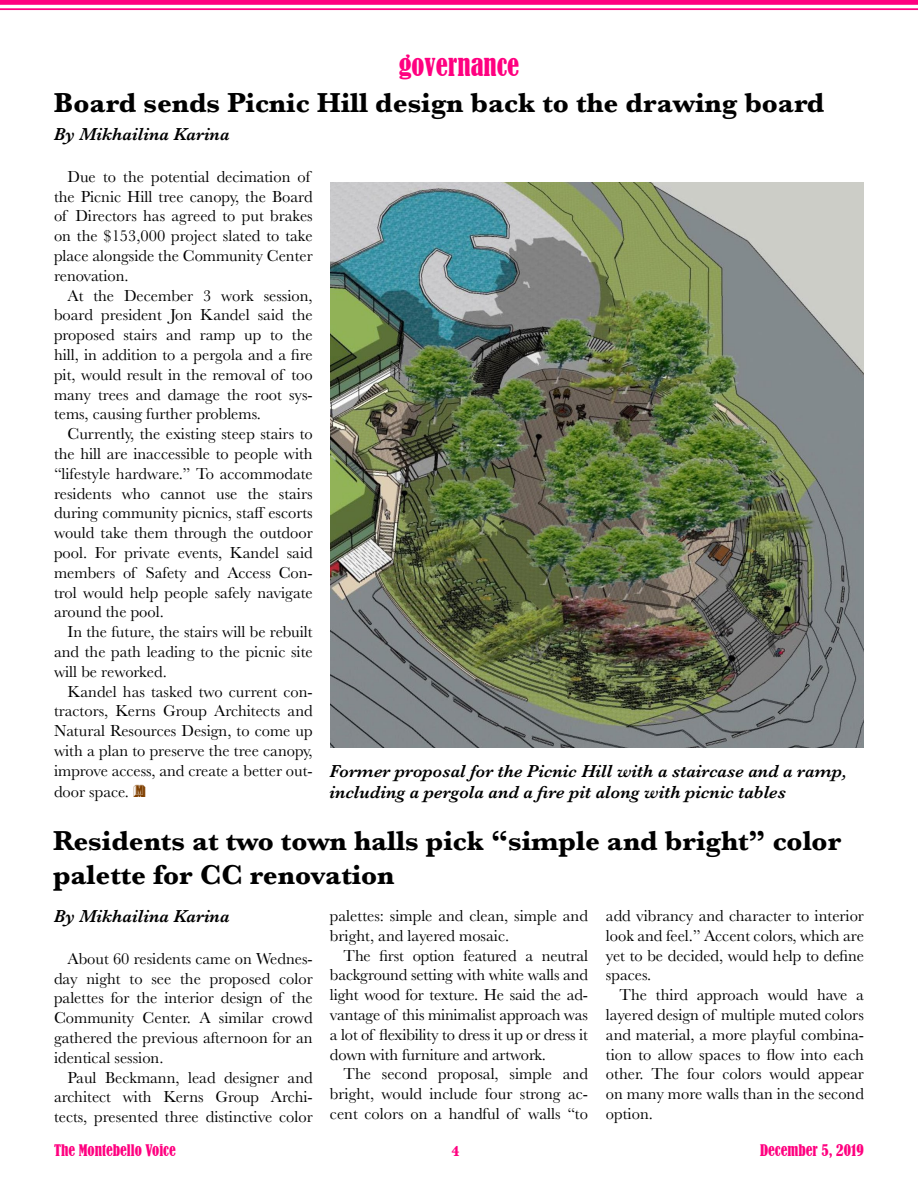
<style>
.page{position:relative;width:918px;height:1188px;background:#fff}
.page>*{position:absolute;margin:0;border:0;box-sizing:border-box;transform-origin:0 0}
.t1{font:700 28.5px/34.2px "Baskerville";color:#000}
.t2{font:condensed 27px "Bernard";color:#ff0080}
.t3{font:italic 600 18px/21.6px "Baskerville";color:#000}
.t4{font:16.5px/19.8px "Baskerville";color:#000;text-align:justify}
.t5{font:condensed 15px "Bernard";color:#ff0080}
.t6{font:700 15px "Baskerville";color:#ff0080}
.s1{font-family:"Buxom D";font-size:18px;color:#804000}
</style>
<div class="page">
<div style="left:0;top:0;width:918px;height:5px;background:#ff0080"></div>
<hr style="left:0;top:8px;width:918px;height:2px;background:#ff0080">
<img style="left:331px;top:183px;width:533px;height:564px">
<h2 class="t2" style="left:399px;top:50px;width:122px">governance</h2>
<h1 class="t1" style="left:54px;top:86px;width:772px">Board sends Picnic Hill design back to the drawing board</h1>
<p class="t3" style="left:54px;top:124px;width:177px">By Mikhailina Karina</p>
<p class="t4" style="left:54px;top:167px;width:260px;text-align:left;text-indent:13px">Due to the potential decimation of the Picnic Hill tree canopy, the Board of Directors has agreed to put brakes on the $153,000 project slated to take place alongside the Community Center renovation.</p>
<p class="t4" style="left:54px;top:286px;width:260px;text-indent:13px">At the December 3 work session, board president Jon Kandel said the proposed stairs and ramp up to the hill, in addition to a pergola and a fire pit, would result in the removal of too many trees and damage the root sys&shy;tems, causing further problems.</p>
<p class="t4" style="left:54px;top:424px;width:260px;text-indent:13px">Currently, the existing steep stairs to the hill are inaccessible to people with “lifestyle hardware.” To accommodate residents who cannot use the stairs during community picnics, staff escorts would take them through the outdoor pool. For private events, Kandel said members of Safety and Access Con&shy;trol would help people safely navigate around the pool.</p>
<p class="t4" style="left:54px;top:622px;width:260px;text-indent:13px">In the future, the stairs will be rebuilt and the path leading to the picnic site will be reworked.</p>
<p class="t4" style="left:54px;top:682px;width:260px;text-indent:13px">Kandel has tasked two current con&shy;tractors, Kerns Group Architects and Natural Resources Design, to come up with a plan to preserve the tree canopy, improve access, and create a better out-</p>
<p class="t4" style="left:54px;top:782px;width:93px">door space. <span class="s1">M</span></p>
<p class="t3" style="left:330px;top:760px;width:519px">Former proposal for the Picnic Hill with a staircase and a ramp, including a pergola and a fire pit along with picnic tables</p>
<h1 class="t1" style="left:53px;top:823px;width:790px">Residents at two town halls pick “simple and bright” color palette for CC renovation</h1>
<p class="t3" style="left:54px;top:906px;width:177px">By Mikhailina Karina</p>
<p class="t4" style="left:54px;top:949px;width:260px;text-indent:13px">About 60 residents came on Wednes&shy;day night to see the proposed color palettes for the interior design of the Community Center. A similar crowd gathered the previous afternoon for an identical session.</p>
<p class="t4" style="left:54px;top:1068px;width:260px;text-indent:13px">Paul Beckmann, lead designer and architect with Kerns Group Archi&shy;tects, presented three distinctive color</p>
<p class="t4" style="left:330px;top:906px;width:259px">palettes: simple and clean, simple and bright, and layered mosaic.</p>
<p class="t4" style="left:330px;top:946px;width:259px;text-indent:13px">The first option featured a neutral background setting with white walls and light wood for texture. He said the ad&shy;vantage of this minimalist approach was a lot of flexibility to dress it up or dress it down with furniture and artwork.</p>
<p class="t4" style="left:330px;top:1064px;width:260px;text-indent:13px">The second proposal, simple and bright, would include four strong ac&shy;cent colors on a handful of walls “to</p>
<p class="t4" style="left:606px;top:906px;width:260px">add vibrancy and character to interior look and feel.” Accent colors, which are yet to be decided, would help to define spaces.</p>
<p class="t4" style="left:606px;top:985px;width:260px;text-indent:13px">The third approach would have a layered design of multiple muted colors and material, a more playful combina&shy;tion to allow spaces to flow into each other. The four colors would appear on many more walls than in the second option.</p>
<p class="t5" style="left:54px;top:1141px;width:123px">The Montebello Voice</p>
<p class="t6" style="left:452px;top:1140px;width:10px">4</p>
<p class="t5" style="left:760px;top:1141px;width:105px">December 5, 2019</p>
</div>
